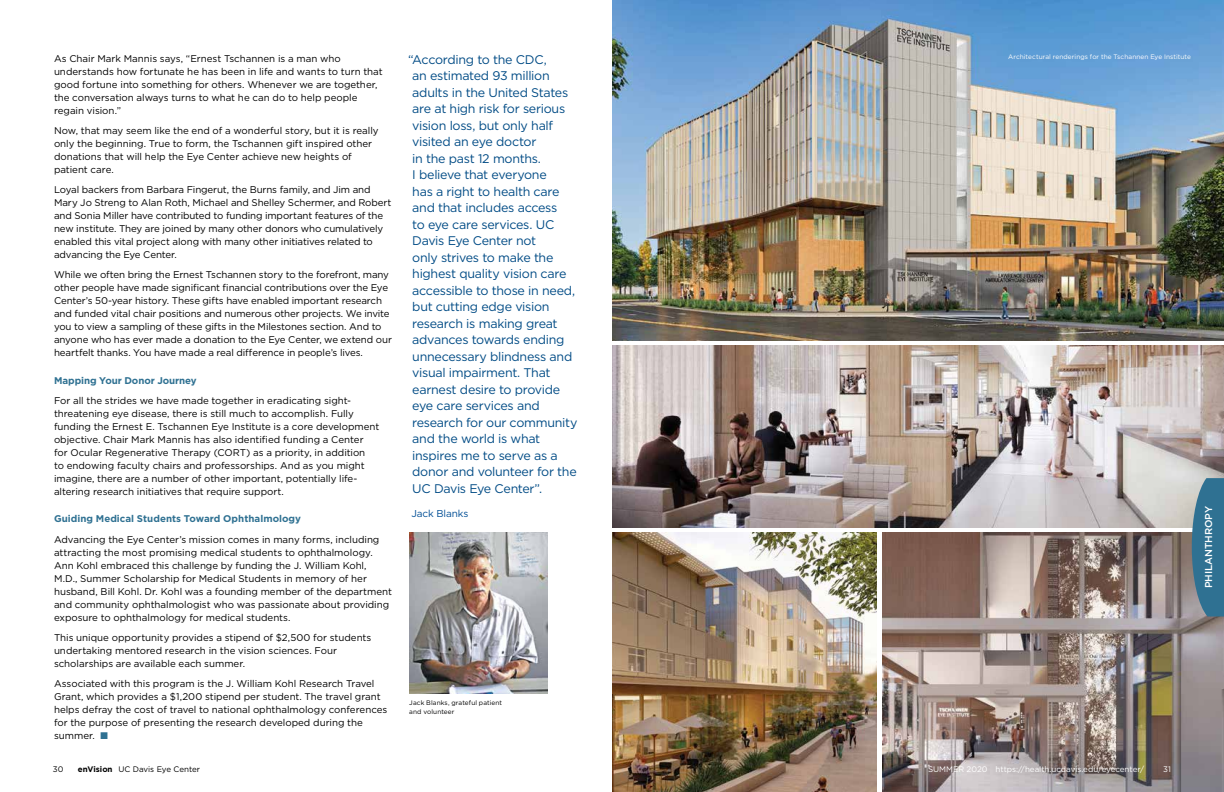
<style>
.page{position:relative;width:1224px;height:792px;background:#fff}
.page>*{position:absolute;margin:0;border:0;box-sizing:border-box;transform-origin:0 0}
.t1{font:12.5px/16.5px "Gotham";letter-spacing:-.025em;color:#004b85}
.t2{font:500 10px "Gotham";letter-spacing:-.01em;color:#fff}
.t3{font:10px "Gotham";letter-spacing:-.01em;color:#004e95}
.t4{font:9.8px/13px "Gotham";letter-spacing:-.01em;color:#000}
.t5{font:700 9.8px "Gotham";color:#2f7192}
.t6{font:8px "Gotham";color:#fff}
.t7{font:8px "Gotham";color:#000}
.t8{font:6.5px "Gotham";letter-spacing:.01em;color:#fff}
.t9{font:6.5px/9px "Gotham";letter-spacing:.015em;color:#000}
.s1{color:#2f7192}
.s2{font-weight:700}
</style>
<div class="page">
<img style="left:882px;top:533px;width:342px;height:259px">
<img style="left:612px;top:346px;width:612px;height:182px">
<svg style="left:1192px;top:478px;width:32px;height:139px"></svg>
<img style="left:612px;top:0;width:612px;height:341px">
<img style="left:612px;top:533px;width:264px;height:259px">
<img style="left:409px;top:532px;width:138px;height:161px">
<p class="t4" style="left:54px;top:52px;width:330px">As Chair Mark Mannis says, “Ernest Tschannen is a man who understands how fortunate he has been in life and wants to turn that good fortune into something for others. Whenever we are together, the conversation always turns to what he can do to help people regain vision.”</p>
<p class="t4" style="left:54px;top:124px;width:326px">Now, that may seem like the end of a wonderful story, but it is really only the beginning. True to form, the Tschannen gift inspired other donations that will help the Eye Center achieve new heights of patient care.</p>
<p class="t4" style="left:54px;top:183px;width:339px">Loyal backers from Barbara Fingerut, the Burns family, and Jim and Mary Jo Streng to Alan Roth, Michael and Shelley Schermer, and Robert and Sonia Miller have contributed to funding important features of the new institute. They are joined by many other donors who cumulatively enabled this vital project along with many other initiatives related to advancing the Eye Center.</p>
<p class="t4" style="left:54px;top:268px;width:339px">While we often bring the Ernest Tschannen story to the forefront, many other people have made significant financial contributions over the Eye Center’s 50-year history. These gifts have enabled important research and funded vital chair positions and numerous other projects. We invite you to view a sampling of these gifts in the Milestones section. And to anyone who has ever made a donation to the Eye Center, we extend our heartfelt thanks. You have made a real difference in people’s lives.</p>
<p class="t5" style="left:54px;top:374px;width:144px">Mapping Your Donor Journey</p>
<p class="t4" style="left:54px;top:394px;width:327px">For all the strides we have made together in eradicating sight&shy;threatening eye disease, there is still much to accomplish. Fully funding the Ernest E. Tschannen Eye Institute is a core development objective. Chair Mark Mannis has also identified funding a Center for Ocular Regenerative Therapy (CORT) as a priority, in addition<br>to endowing faculty chairs and professorships. And as you might imagine, there are a number of other important, potentially life&shy;altering research initiatives that require support.</p>
<p class="t5" style="left:54px;top:512px;width:248px">Guiding Medical Students Toward Ophthalmology</p>
<p class="t4" style="left:54px;top:532px;width:339px">Advancing the Eye Center’s mission comes in many forms, including attracting the most promising medical students to ophthalmology.<br>Ann Kohl embraced this challenge by funding the J. William Kohl, M.D., Summer Scholarship for Medical Students in memory of her husband, Bill Kohl. Dr. Kohl was a founding member of the department and community ophthalmologist who was passionate about providing exposure to ophthalmology for medical students.</p>
<p class="t4" style="left:54px;top:631px;width:319px">This unique opportunity provides a stipend of $2,500 for students undertaking mentored research in the vision sciences. Four scholarships are available each summer.</p>
<p class="t4" style="left:54px;top:677px;width:335px">Associated with this program is the J. William Kohl Research Travel Grant, which provides a $1,200 stipend per student. The travel grant helps defray the cost of travel to national ophthalmology conferences for the purpose of presenting the research developed during the summer. <span class="s1">■</span></p>
<p class="t1" style="left:412px;top:51px;width:167px;text-indent:-4px">“According to the CDC,<br>an estimated 93 million adults in the United States are at high risk for serious vision loss, but only half visited an eye doctor<br>in the past 12 months.<br>I believe that everyone<br>has a right to health care and that includes access<br>to eye care services. UC<br>Davis Eye Center not<br>only strives to make the highest quality vision care accessible to those in need, but cutting edge vision research is making great advances towards ending unnecessary blindness and visual impairment. That earnest desire to provide eye care services and research for our community and the world is what inspires me to serve as a donor and volunteer for the<br>UC Davis Eye Center”.</p>
<p class="t3" style="left:411px;top:507px;width:58px">Jack Blanks</p>
<p class="t9" style="left:409px;top:698px;width:94px">Jack Blanks, grateful patient and volunteer</p>
<p class="t8" style="left:1008px;top:53px;width:184px">Architectural renderings for the Tschannen Eye Institute</p>
<p class="t7" style="left:53px;top:764px;width:12px">30</p>
<p class="t7" style="left:78px;top:764px;width:124px"><span class="s2">enVision</span> UC Davis Eye Center</p>
<p class="t6" style="left:928px;top:764px;width:218px">SUMMER 2020 https://health.ucdavis.edu/eyecenter/</p>
<p class="t6" style="left:1163px;top:764px;width:9px">31</p>
<p class="t2" style="left:1202px;top:588px;width:84px;rotate:-90deg">PHILANTHROPY</p>
</div>
